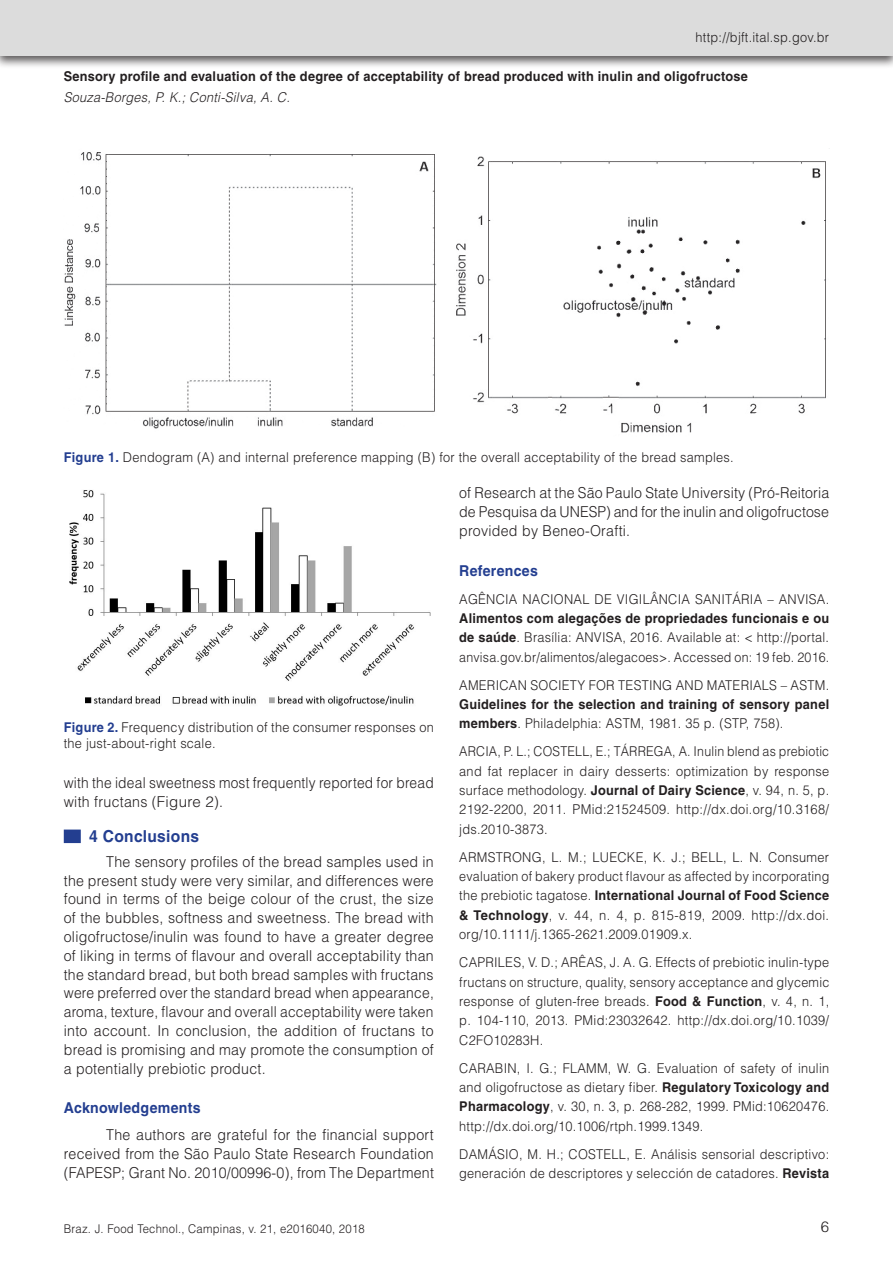
<style>
.page{position:relative;width:893px;height:1263px;background:#fff}
.page>*{position:absolute;margin:0;border:0;box-sizing:border-box;transform-origin:0 0}
.Heading1{font:700 16.5px "Helvetica";letter-spacing:.02em;color:#233e90;scale:.94 1}
.Paragraph{font:300 15px/18.8px "Helvetica";letter-spacing:.02em;color:#231f20;text-align:justify;scale:.94 1}
.Acknowledgment{font:300 15px/18.8px "Helvetica";letter-spacing:.015em;color:#231f20;text-align:justify;scale:.94 1}
.Paragraph-2{font:300 15px/18.8px "Helvetica";letter-spacing:.02em;color:#231f20;scale:.92 1}
.AcknowledgmentHead{font:700 15px "Helvetica";letter-spacing:.02em;color:#233e90;scale:.94 1}
.ReferenceHead{font:700 15px "Helvetica";letter-spacing:.02em;color:#233e90;scale:.94 1}
.Paragraph-3{font:300 15px "Helvetica";letter-spacing:.02em;color:#231f20}
.Reference{font:300 13.5px/19.4px "Helvetica";letter-spacing:.02em;color:#231f20;text-align:justify;scale:.94 1}
.Reference-2{font:300 13.5px/19.4px "Helvetica";letter-spacing:.02em;color:#231f20;text-align:justify;scale:.95 1}
.Reference-3{font:300 13.5px/19.4px "Helvetica";letter-spacing:.02em;color:#231f20;text-align:justify;scale:.92 1}
.FigureCaption{font:300 13.5px/16.2px "Helvetica";letter-spacing:.02em;color:#231f20;scale:.94 1}
.t1{font:700 13.5px "Helvetica";letter-spacing:.02em;color:#231f20;scale:.94 1}
.t2{font:italic 300 13.5px "Helvetica";letter-spacing:.02em;color:#231f20;scale:.94 1}
.t3{font:300 12px "Helvetica";letter-spacing:.02em;color:#231f20;scale:.94 1}
.s1{font-weight:700;color:#233e90}
.s2{font-weight:700}
</style>
<div class="page">
<div style="left:0;top:0;width:893px;height:69px;background:#231f20;opacity:.75"></div>
<div style="left:0;top:0;width:893px;height:56px;background:#dcdcdc"></div>
<div style="left:64px;top:829px;width:17px;height:14px;background:#233e90"></div>
<img style="left:64px;top:152px;width:762px;height:281px">
<img style="left:69px;top:490px;width:362px;height:216px">
<p class="Reference" style="left:696px;top:28px;width:144px">http://bjft.ital.sp.gov.br</p>
<p class="t1" style="left:64px;top:68px;width:729px">Sensory profile and evaluation of the degree of acceptability of bread produced with inulin and oligofructose</p>
<p class="t2" style="left:64px;top:89px;width:242px">Souza-Borges, P. K.; Conti-Silva, A. C.</p>
<p class="FigureCaption" style="left:64px;top:449px;width:714px"><span class="s1">Figure 1.</span> Dendogram (A) and internal preference mapping (B) for the overall acceptability of the bread samples.</p>
<p class="FigureCaption" style="left:64px;top:718px;width:395px"><span class="s1">Figure 2.</span> Frequency distribution of the consumer responses on the just-about-right scale.</p>
<p class="Paragraph-2" style="left:64px;top:773px;width:404px">with the ideal sweetness most frequently reported for bread with fructans (Figure 2).</p>
<p class="Heading1" style="left:89px;top:826px;width:118px">4 Conclusions</p>
<p class="Paragraph" style="left:64px;top:852px;width:395px;text-indent:43px">The sensory profiles of the bread samples used in the present study were very similar, and differences were found in terms of the beige colour of the crust, the size of the bubbles, softness and sweetness. The bread with oligofructose/inulin was found to have a greater degree of liking in terms of flavour and overall acceptability than the standard bread, but both bread samples with fructans were preferred over the standard bread when appearance, aroma, texture, flavour and overall acceptability were taken into account. In conclusion, the addition of fructans to bread is promising and may promote the consumption of a potentially prebiotic product.</p>
<p class="AcknowledgmentHead" style="left:64px;top:1098px;width:147px">Acknowledgements</p>
<p class="Acknowledgment" style="left:64px;top:1125px;width:395px;text-indent:43px">The authors are grateful for the financial support received from the São Paulo State Research Foundation (FAPESP; Grant No. 2010/00996-0), from The Department</p>
<p class="Acknowledgment" style="left:459px;top:483px;width:395px">of Research at the São Paulo State University (Pró-Reitoria de Pesquisa da UNESP) and for the inulin and oligofructose provided by Beneo-Orafti.</p>
<p class="ReferenceHead" style="left:459px;top:561px;width:85px">References</p>
<p class="Reference" style="left:459px;top:589px;width:395px">AGÊNCIA NACIONAL DE VIGILÂNCIA SANITÁRIA – ANVISA.<br><span class="s2">Alimentos com alegações de propriedades funcionais e ou de saúde</span>. Brasília: ANVISA, 2016. Available at: &lt; http://portal. anvisa.gov.br/alimentos/alegacoes&gt;. Accessed on: 19 feb. 2016.</p>
<p class="Reference" style="left:459px;top:675px;width:395px">AMERICAN SOCIETY FOR TESTING AND MATERIALS – ASTM.<br><span class="s2">Guidelines for the selection and training of sensory panel members</span>. Philadelphia: ASTM, 1981. 35 p. (STP, 758).</p>
<p class="Reference-3" style="left:459px;top:742px;width:404px">ARCIA, P. L.; COSTELL, E.; TÁRREGA, A. Inulin blend as prebiotic and fat replacer in dairy desserts: optimization by response surface methodology. <span class="s2">Journal of Dairy Science</span>, v. 94, n. 5, p.<br>2192-2200, 2011. PMid:21524509. http://dx.doi.org/10.3168/ jds.2010-3873.</p>
<p class="Reference-2" style="left:459px;top:847px;width:391px">ARMSTRONG, L. M.; LUECKE, K. J.; BELL, L. N. Consumer evaluation of bakery product flavour as affected by incorporating the prebiotic tagatose. <span class="s2">International Journal of Food Science &amp; Technology</span>, v. 44, n. 4, p. 815-819, 2009. http://dx.doi. org/10.1111/j.1365-2621.2009.01909.x.</p>
<p class="Reference" style="left:459px;top:952px;width:395px">CAPRILES, V. D.; ARÊAS, J. A. G. Effects of prebiotic inulin-type fructans on structure, quality, sensory acceptance and glycemic response of gluten-free breads. <span class="s2">Food &amp; Function</span>, v. 4, n. 1, p. 104-110, 2013. PMid:23032642. http://dx.doi.org/10.1039/ C2FO10283H.</p>
<p class="Reference" style="left:459px;top:1058px;width:395px">CARABIN, I. G.; FLAMM, W. G. Evaluation of safety of inulin and oligofructose as dietary fiber. <span class="s2">Regulatory Toxicology and Pharmacology</span>, v. 30, n. 3, p. 268-282, 1999. PMid:10620476. http://dx.doi.org/10.1006/rtph.1999.1349.</p>
<p class="Reference" style="left:459px;top:1144px;width:395px">DAMÁSIO, M. H.; COSTELL, E. Análisis sensorial descriptivo: generación de descriptores y selección de catadores. <span class="s2">Revista</span></p>
<p class="t3" style="left:64px;top:1221px;width:322px">Braz. J. Food Technol., Campinas, v. 21, e2016040, 2018</p>
<p class="Paragraph-3" style="left:821px;top:1217px;width:10px">6</p>
</div>
